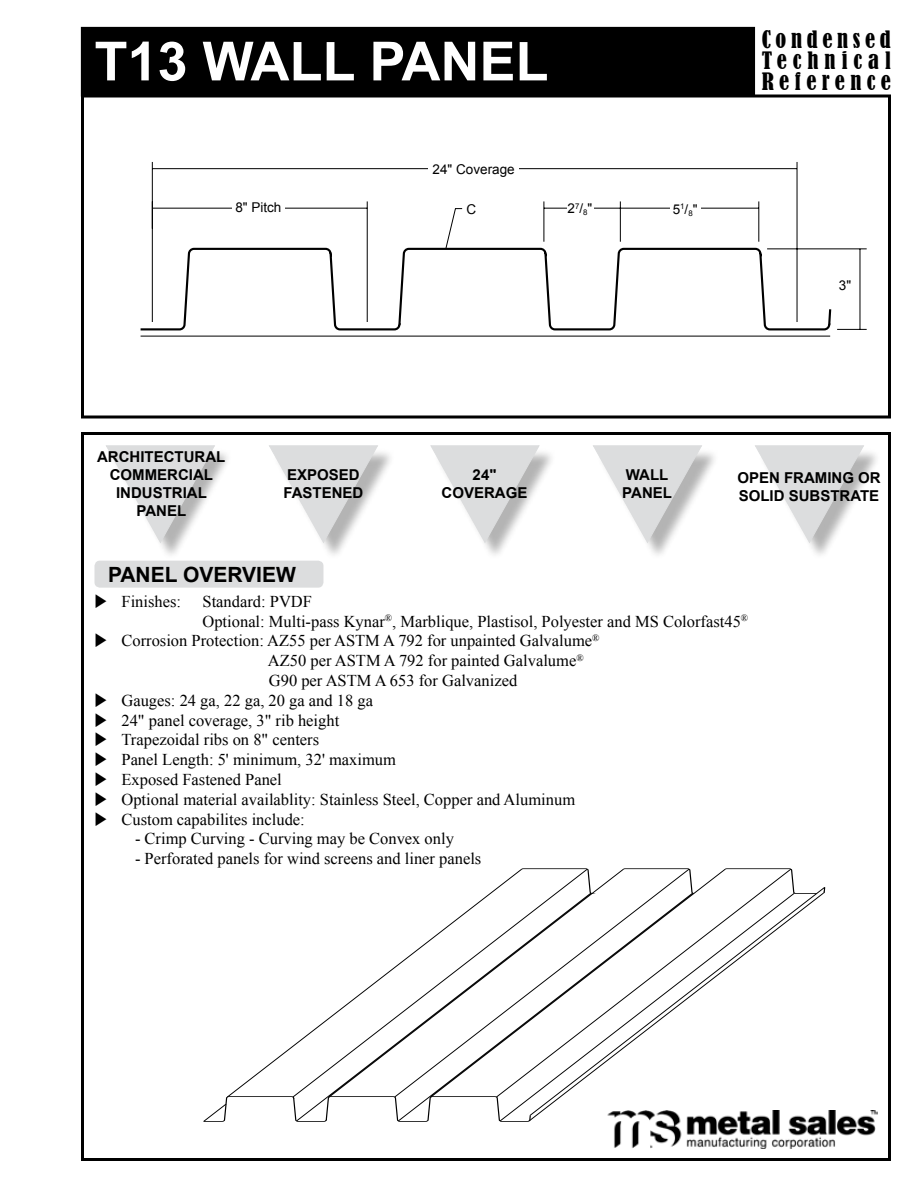
<style>
.page{position:relative;width:918px;height:1188px;background:#fff}
.page>*{position:absolute;margin:0;border:0;box-sizing:border-box;transform-origin:0 0}
.t1{font:700 54px "Arial";color:#fff}
.t2{font:condensed 22.5px/21px "Bernard";letter-spacing:.24em;color:#000;text-align:justify}
.t3{font:700 21px "Arial";color:#000}
.t4{font:16.5px/19.8px "Times New Roman";color:#000}
.t5{font:700 15px/18px "Arial";color:#000}
.t6{font:13.5px "Arial";color:#000}
.t7{font:7.8px "Arial";color:#000}
.s1{font-size:13.5px}
</style>
<div class="page">
<div style="left:81px;top:94px;width:810px;height:324px;border:3px solid #000"></div>
<div style="left:81px;top:432px;width:810px;height:729px;border:3px solid #000"></div>
<div style="left:434px;top:448px;width:123px;height:113px;background:#000;opacity:.3"></div>
<svg style="left:430px;top:445px;width:110px;height:98px"></svg>
<div style="left:272px;top:448px;width:123px;height:113px;background:#000;opacity:.3"></div>
<svg style="left:269px;top:445px;width:110px;height:98px"></svg>
<div style="left:596px;top:448px;width:123px;height:113px;background:#000;opacity:.3"></div>
<svg style="left:593px;top:445px;width:110px;height:98px"></svg>
<div style="left:758px;top:448px;width:123px;height:113px;background:#000;opacity:.3"></div>
<svg style="left:755px;top:445px;width:110px;height:98px"></svg>
<div style="left:109px;top:448px;width:123px;height:113px;background:#000;opacity:.3"></div>
<svg style="left:106px;top:445px;width:109px;height:98px"></svg>
<div style="left:81px;top:27px;width:674px;height:69px;background:#000"></div>
<img style="left:614px;top:1111px;width:264px;height:37px">
<div style="left:94px;top:561px;width:229px;height:27px;background:#dcddde;border-radius:5px"></div>
<svg style="left:140px;top:162px;width:727px;height:175px"></svg>
<div style="left:429px;top:162px;width:90px;height:14px;background:#fff"></div>
<div style="left:232px;top:201px;width:53px;height:12px;background:#fff"></div>
<div style="left:670px;top:199px;width:31px;height:19px;background:#fff"></div>
<div style="left:567px;top:201px;width:26px;height:15px;background:#fff"></div>
<svg style="left:203px;top:869px;width:622px;height:253px"></svg>
<svg style="left:521px;top:868px;width:304px;height:38px"></svg>
<h1 class="t1" style="left:94px;top:25px;width:456px">T13 WALL PANEL</h1>
<p class="t6" style="left:433px;top:160px;width:84px">24" Coverage</p>
<p class="t6" style="left:235px;top:199px;width:48px">8" Pitch</p>
<p class="t6" style="left:673px;top:200px;width:26px">5<sup>1</sup>/<sub>8</sub>"</p>
<p class="t6" style="left:568px;top:200px;width:9px">2</p>
<p class="t7" style="left:575px;top:204px;width:19px">7<span class="s1">/</span>8<span class="s1">"</span></p>
<p class="t6" style="left:467px;top:201px;width:11px">C</p>
<h2 class="t2" style="left:762px;top:29px;width:131px">Condensed Technical Reference</h2>
<p class="t6" style="left:839px;top:277px;width:14px">3"</p>
<p class="t5" style="left:97px;top:449px;width:130px;text-align:center">ARCHITECTURAL<br>COMMERCIAL<br>INDUSTRIAL<br>PANEL</p>
<p class="t5" style="left:283px;top:466px;width:82px">EXPOSED<br>FASTENED</p>
<p class="t3" style="left:108px;top:560px;width:189px">PANEL OVERVIEW</p>
<p class="t5" style="left:442px;top:466px;width:87px;text-align:center">24"<br>COVERAGE</p>
<p class="t5" style="left:622px;top:466px;width:51px">WALL<br>PANEL</p>
<p class="t5" style="left:737px;top:469px;width:145px">OPEN FRAMING OR<br>SOLID SUBSTRATE</p>
<p class="t4" style="left:94px;top:591px;width:88px">◆ Finishes:</p>
<p class="t4" style="left:202px;top:591px;width:547px">Standard: PVDF<br>Optional: Multi-pass Kynar<sup>®</sup>, Marblique, Plastisol, Polyester and MS Colorfast45<sup>®</sup></p>
<p class="t4" style="left:268px;top:631px;width:333px;text-indent:-173px">◆ Corrosion Protection: AZ55 per ASTM A 792 for unpainted Galvalume<sup>®<br></sup>AZ50 per ASTM A 792 for painted Galvalume<sup>®<br></sup>G90 per ASTM A 653 for Galvanized</p>
<p class="t4" style="left:94px;top:690px;width:280px">◆ Gauges: 24 ga, 22 ga, 20 ga and 18 ga</p>
<p class="t4" style="left:94px;top:710px;width:246px">◆ 24" panel coverage, 3" rib height</p>
<p class="t4" style="left:94px;top:730px;width:226px">◆ Trapezoidal ribs on 8" centers</p>
<p class="t4" style="left:94px;top:749px;width:303px">◆ Panel Length: 5' minimum, 32' maximum</p>
<p class="t4" style="left:94px;top:769px;width:189px">◆ Exposed Fastened Panel</p>
<p class="t4" style="left:94px;top:789px;width:482px">◆ Optional material availablity: Stainless Steel, Copper and Aluminum</p>
<p class="t4" style="left:94px;top:809px;width:212px">◆ Custom capabilites include:</p>
<p class="t4" style="left:135px;top:829px;width:320px">- Crimp Curving - Curving may be Convex only</p>
<p class="t4" style="left:135px;top:848px;width:348px">- Perforated panels for wind screens and liner panels</p>
</div>
